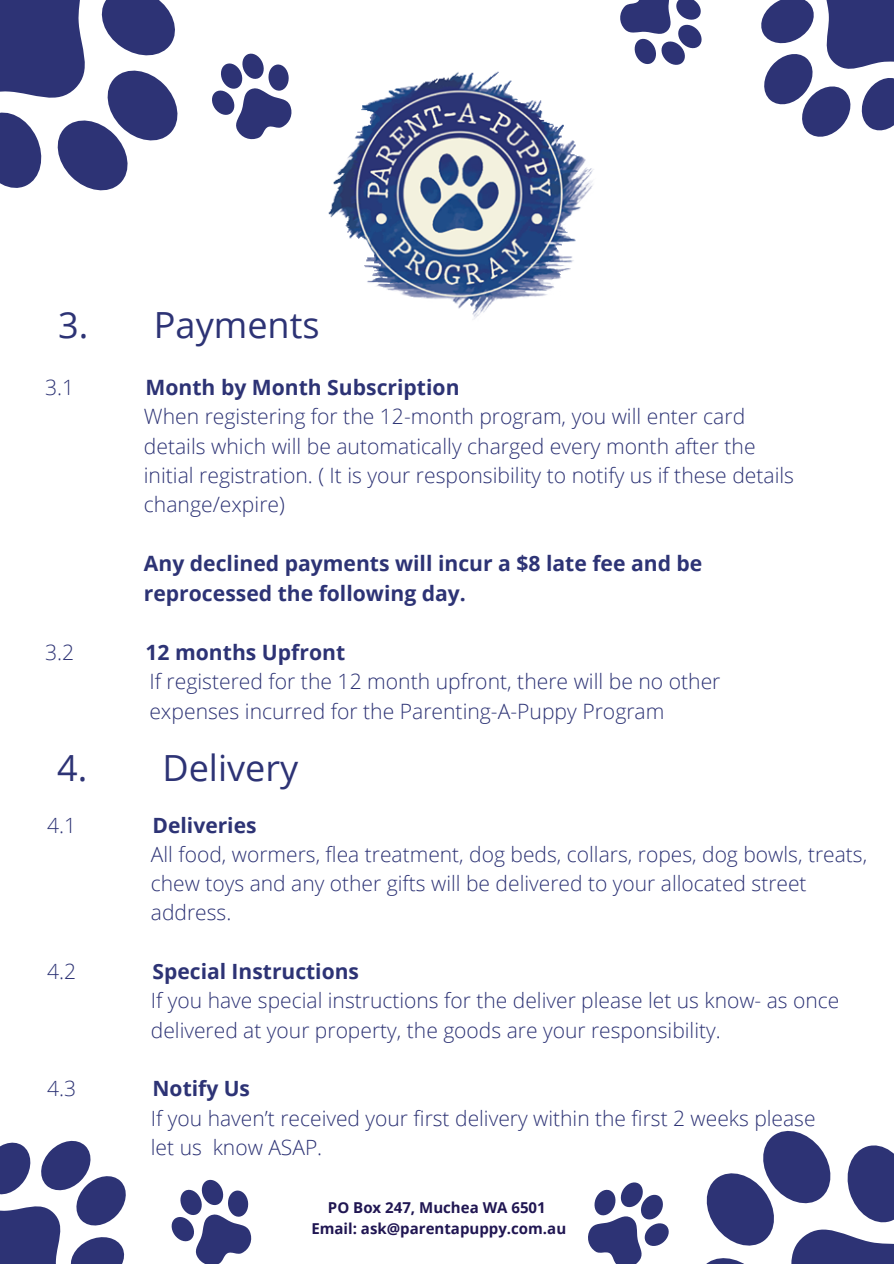
<style>
.page{position:relative;width:894px;height:1264px;background:#fff}
.page>*{position:absolute;margin:0;border:0;box-sizing:border-box;transform-origin:0 0}
.t1{font:36px "Open Sans";color:#2d3375}
.t2{font:300 21.15px/29.4px "Open Sans";color:#2d3375}
.t3{font:700 21.15px/29.4px "Open Sans";color:#2d3375}
.t4{font:300 21px/29.2px "Open Sans";color:#2d3375}
.t5{font:700 21px "Open Sans";color:#2d3375}
.t6{font:700 15px/20.2px "Open Sans";color:#201652;text-align:center}
</style>
<div class="page">
<svg style="left:0;top:0;width:178px;height:191px"></svg>
<svg style="left:761px;top:0;width:132px;height:137px"></svg>
<svg style="left:706px;top:1130px;width:187px;height:133px"></svg>
<svg style="left:0;top:1140px;width:126px;height:123px"></svg>
<svg style="left:171px;top:1179px;width:81px;height:84px"></svg>
<svg style="left:588px;top:1182px;width:81px;height:81px"></svg>
<svg style="left:212px;top:53px;width:80px;height:87px"></svg>
<svg style="left:620px;top:0;width:82px;height:65px"></svg>
<img style="left:328px;top:71px;width:266px;height:249px">
<h1 class="t1" style="left:58px;top:300px;width:263px">3. Payments</h1>
<p class="t2" style="left:45px;top:372px;width:31px">3.1</p>
<p class="t3" style="left:145px;top:372px;width:315px">Month by Month Subscription</p>
<p class="t2" style="left:144px;top:401px;width:651px">When registering for the 12-month program, you will enter card details which will be automatically charged every month after the initial registration. ( It is your responsibility to notify us if these details change/expire)</p>
<p class="t3" style="left:144px;top:548px;width:560px">Any declined payments will incur a $8 late fee and be reprocessed the following day.</p>
<p class="t2" style="left:45px;top:636px;width:31px">3.2</p>
<p class="t3" style="left:145px;top:636px;width:201px">12 months Upfront</p>
<p class="t2" style="left:149px;top:666px;width:572px">If registered for the 12 month upfront, there will be no other expenses incurred for the Parenting-A-Puppy Program</p>
<h1 class="t1" style="left:57px;top:742px;width:242px">4. Delivery</h1>
<p class="t4" style="left:47px;top:809px;width:30px">4.1</p>
<p class="t5" style="left:152px;top:810px;width:105px">Deliveries</p>
<p class="t4" style="left:151px;top:839px;width:717px">All food, wormers, flea treatment, dog beds, collars, ropes, dog bowls, treats, chew toys and any other gifts will be delivered to your allocated street address.</p>
<p class="t4" style="left:47px;top:956px;width:30px">4.2</p>
<p class="t5" style="left:152px;top:956px;width:208px">Special Instructions</p>
<p class="t4" style="left:151px;top:985px;width:689px">If you have special instructions for the deliver please let us know- as once delivered at your property, the goods are your responsibility.</p>
<p class="t4" style="left:47px;top:1073px;width:30px">4.3</p>
<p class="t5" style="left:152px;top:1073px;width:99px">Notify Us</p>
<p class="t4" style="left:151px;top:1102px;width:666px">If you haven’t received your first delivery within the first 2 weeks please let us know ASAP.</p>
<p class="t6" style="left:311px;top:1197px;width:256px">PO Box 247, Muchea WA 6501<br>Email: ask@parentapuppy.com.au</p>
</div>
